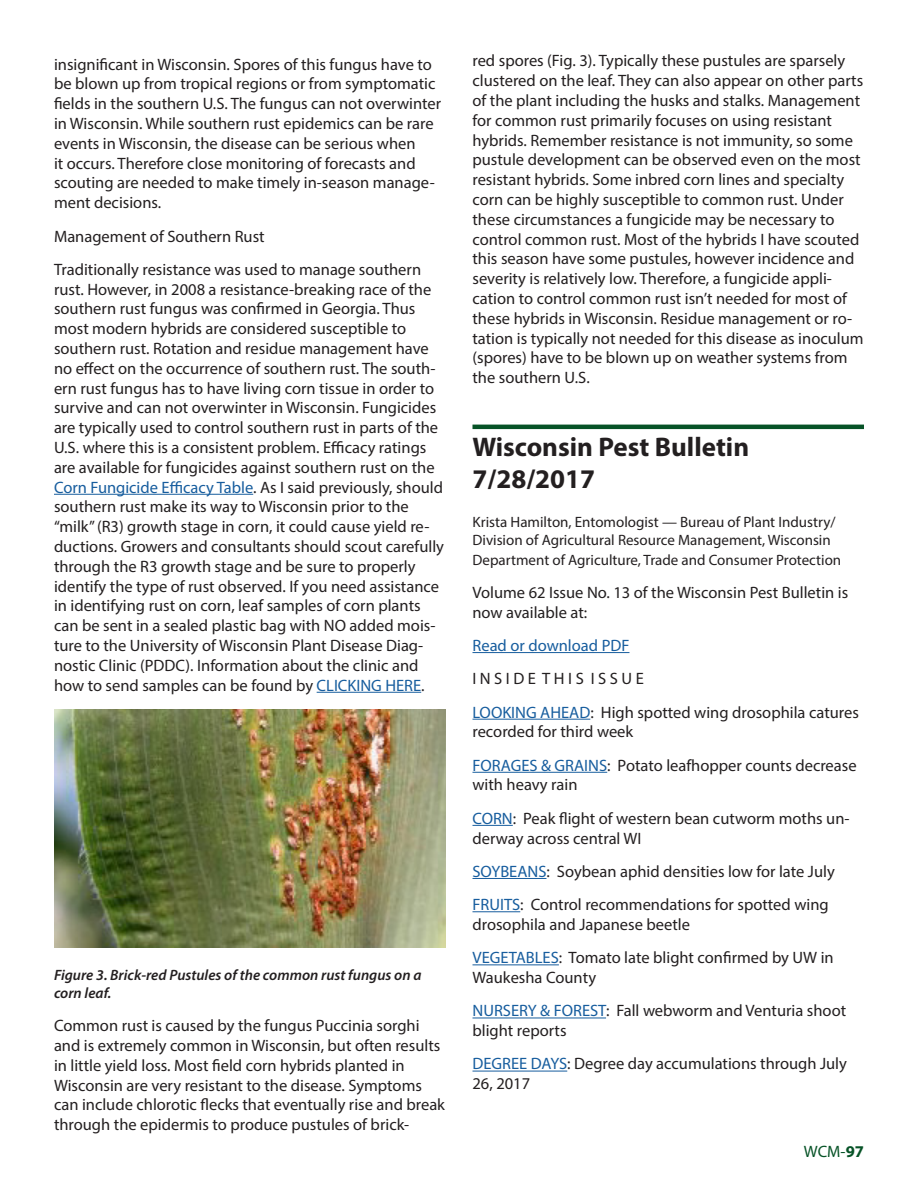
<style>
.page{position:relative;width:918px;height:1188px;background:#fff}
.page>*{position:absolute;margin:0;border:0;box-sizing:border-box;transform-origin:0 0}
.H1_Header{font:700 27px/32.4px "Myriad Pro";color:#231f20}
.P_BodyText{font:16.5px/19.8px "Myriad Pro";color:#231f20}
.P_BodyText-2{font:16.5px "Myriad Pro";color:#175d9e}
.t1{font:16.5px "Myriad Pro";color:#075327}
.P_Byline{font:15px/18px "Myriad Pro";color:#231f20}
.P_Caption{font:italic 600 15px/18px "Myriad Pro";color:#231f20}
.s1{color:#175d9e}
.s2{font-weight:700}
</style>
<div class="page">
<hr style="left:54px;top:494px;width:199px;height:1px;background:#175d9e">
<hr style="left:317px;top:692px;width:104px;height:1px;background:#175d9e">
<img style="left:54px;top:710px;width:392px;height:237px">
<hr style="left:472px;top:425px;width:392px;height:4px;background:#075327">
<hr style="left:472px;top:652px;width:157px;height:1px;background:#175d9e">
<hr style="left:472px;top:719px;width:118px;height:1px;background:#175d9e">
<hr style="left:472px;top:772px;width:135px;height:1px;background:#175d9e">
<hr style="left:472px;top:825px;width:41px;height:1px;background:#175d9e">
<hr style="left:472px;top:878px;width:75px;height:1px;background:#175d9e">
<hr style="left:472px;top:911px;width:48px;height:1px;background:#175d9e">
<hr style="left:472px;top:964px;width:87px;height:1px;background:#175d9e">
<hr style="left:472px;top:1018px;width:134px;height:1px;background:#175d9e">
<hr style="left:472px;top:1071px;width:95px;height:1px;background:#175d9e">
<p class="P_BodyText" style="left:54px;top:54px;width:389px">insignificant in Wisconsin. Spores of this fungus have to be blown up from tropical regions or from symptomatic fields in the southern U.S. The fungus can not overwinter in Wisconsin. While southern rust epidemics can be rare events in Wisconsin, the disease can be serious when<br>it occurs. Therefore close monitoring of forecasts and scouting are needed to make timely in-season manage&shy;ment decisions.</p>
<p class="P_BodyText" style="left:54px;top:226px;width:212px">Management of Southern Rust</p>
<p class="P_BodyText" style="left:54px;top:259px;width:392px">Traditionally resistance was used to manage southern rust. However, in 2008 a resistance-breaking race of the southern rust fungus was confirmed in Georgia. Thus most modern hybrids are considered susceptible to southern rust. Rotation and residue management have no effect on the occurrence of southern rust. The south&shy;ern rust fungus has to have living corn tissue in order to survive and can not overwinter in Wisconsin. Fungicides are typically used to control southern rust in parts of the U.S. where this is a consistent problem. Efficacy ratings are available for fungicides against southern rust on the <span class="s1">Corn Fungicide Efficacy Table</span>. As I said previously, should southern rust make its way to Wisconsin prior to the “milk” (R3) growth stage in corn, it could cause yield re&shy;ductions. Growers and consultants should scout carefully through the R3 growth stage and be sure to properly identify the type of rust observed. If you need assistance in identifying rust on corn, leaf samples of corn plants can be sent in a sealed plastic bag with NO added mois&shy;ture to the University of Wisconsin Plant Disease Diag&shy;nostic Clinic (PDDC). Information about the clinic and how to send samples can be found by <span class="s1">CLICKING HERE</span>.</p>
<p class="P_Caption" style="left:54px;top:966px;width:369px">Figure 3. Brick-red Pustules of the common rust fungus on a corn leaf.</p>
<p class="P_BodyText" style="left:54px;top:1016px;width:393px">Common rust is caused by the fungus Puccinia sorghi and is extremely common in Wisconsin, but often results in little yield loss. Most field corn hybrids planted in Wisconsin are very resistant to the disease. Symptoms can include chlorotic flecks that eventually rise and break through the epidermis to produce pustules of brick-</p>
<p class="P_BodyText" style="left:472px;top:51px;width:393px">red spores (Fig. 3). Typically these pustules are sparsely clustered on the leaf. They can also appear on other parts of the plant including the husks and stalks. Management for common rust primarily focuses on using resistant hybrids. Remember resistance is not immunity, so some pustule development can be observed even on the most resistant hybrids. Some inbred corn lines and specialty corn can be highly susceptible to common rust. Under these circumstances a fungicide may be necessary to control common rust. Most of the hybrids I have scouted this season have some pustules, however incidence and severity is relatively low. Therefore, a fungicide appli&shy;cation to control common rust isn’t needed for most of these hybrids in Wisconsin. Residue management or ro&shy;tation is typically not needed for this disease as inoculum (spores) have to be blown up on weather systems from the southern U.S.</p>
<p class="H1_Header" style="left:472px;top:430px;width:278px">Wisconsin Pest Bulletin<br>7/28/2017</p>
<p class="P_Byline" style="left:472px;top:512px;width:365px">Krista Hamilton, Entomologist — Bureau of Plant Industry/<br>Division of Agricultural Resource Management, Wisconsin</p>
<p class="P_Byline" style="left:472px;top:550px;width:370px">Department of Agriculture, Trade and Consumer Protection</p>
<p class="P_BodyText" style="left:472px;top:582px;width:377px">Volume 62 Issue No. 13 of the Wisconsin Pest Bulletin is now available at:</p>
<p class="P_BodyText-2" style="left:472px;top:635px;width:158px">Read or download PDF</p>
<p class="P_BodyText" style="left:472px;top:669px;width:173px">I N S I D E T H I S I S S U E</p>
<p class="P_BodyText" style="left:472px;top:702px;width:388px"><span class="s1">LOOKING AHEAD</span>: High spotted wing drosophila catures recorded for third week</p>
<p class="P_BodyText" style="left:472px;top:755px;width:386px"><span class="s1">FORAGES &amp; GRAINS</span>: Potato leafhopper counts decrease with heavy rain</p>
<p class="P_BodyText" style="left:472px;top:808px;width:379px"><span class="s1">CORN</span>: Peak flight of western bean cutworm moths un&shy;derway across central WI</p>
<p class="P_BodyText" style="left:472px;top:861px;width:364px"><span class="s1">SOYBEANS</span>: Soybean aphid densities low for late July</p>
<p class="P_BodyText" style="left:472px;top:894px;width:358px"><span class="s1">FRUITS</span>: Control recommendations for spotted wing drosophila and Japanese beetle</p>
<p class="P_BodyText" style="left:472px;top:948px;width:363px"><span class="s1">VEGETABLES</span>: Tomato late blight confirmed by UW in<br>Waukesha County</p>
<p class="P_BodyText" style="left:472px;top:1001px;width:375px"><span class="s1">NURSERY &amp; FOREST</span>: Fall webworm and Venturia shoot blight reports</p>
<p class="P_BodyText" style="left:472px;top:1054px;width:376px"><span class="s1">DEGREE DAYS</span>: Degree day accumulations through July<br>26, 2017</p>
<p class="t1" style="left:804px;top:1142px;width:62px">WCM-<span class="s2">97</span></p>
</div>
